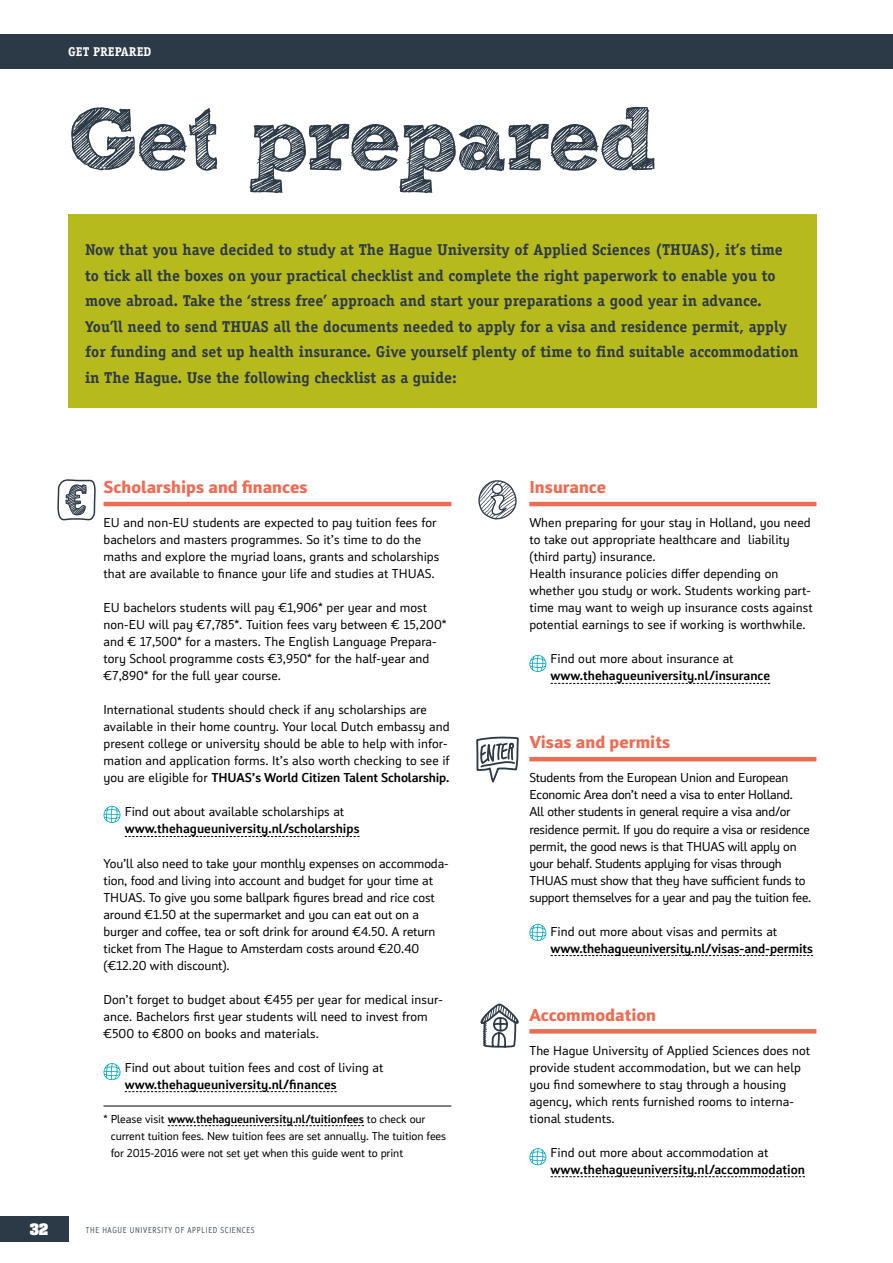
<style>
.page{position:relative;width:893px;height:1263px;background:#fff}
.page>*{position:absolute;margin:0;border:0;box-sizing:border-box;transform-origin:0 0}
.t1{font:700 90px "Sketch Block";letter-spacing:-.025em;color:#2c3946}
.t2{font:700 18px "Insider";color:#ed6c53}
.t3{font:700 15.75px/25.5px "Officina Serif Std";color:#2c3946}
.t4{font:13.5px/17px "Insider";color:#000}
.t5{font:13.5px/17px "Insider";letter-spacing:-.02em;color:#000}
.t6{font:500 13.5px "Insider";color:#000}
.t7{font:700 13.5px "Aachen Std";color:#fff}
.t8{font:700 12.75px "Officina Serif Std";color:#fff}
.t9{font:12px/17px "Insider";letter-spacing:-.01em;color:#000}
.t10{font:9px "Insider C Regular";letter-spacing:.075em;color:#4e5865}
.s1{font-weight:500}
</style>
<div class="page">
<div style="left:0;top:34px;width:893px;height:34px;background:#2c3946"></div>
<div style="left:0;top:1216px;width:68px;height:26px;background:#2c3946"></div>
<svg style="left:476px;top:736px;width:43px;height:47px"></svg>
<svg style="left:478px;top:480px;width:39px;height:39px"></svg>
<div style="left:68px;top:215px;width:748px;height:193px;background:#b6ba1d"></div>
<hr style="left:104px;top:502px;width:347px;height:4px;background:#ed6c53">
<svg style="left:125px;top:836px;width:235px;height:1px"></svg>
<svg style="left:125px;top:1091px;width:212px;height:1px"></svg>
<hr style="left:104px;top:1106px;width:347px;height:1px;background:#000">
<svg style="left:168px;top:1125px;width:196px;height:1px"></svg>
<svg style="left:104px;top:806px;width:16px;height:17px"></svg>
<svg style="left:104px;top:1063px;width:16px;height:17px"></svg>
<hr style="left:529px;top:757px;width:287px;height:4px;background:#ed6c53">
<svg style="left:551px;top:955px;width:262px;height:1px"></svg>
<svg style="left:529px;top:924px;width:17px;height:17px"></svg>
<hr style="left:529px;top:502px;width:287px;height:4px;background:#ed6c53">
<svg style="left:551px;top:683px;width:219px;height:1px"></svg>
<svg style="left:529px;top:655px;width:17px;height:17px"></svg>
<svg style="left:529px;top:1029px;width:287px;height:4px"></svg>
<svg style="left:551px;top:1176px;width:254px;height:1px"></svg>
<svg style="left:529px;top:1148px;width:17px;height:17px"></svg>
<svg style="left:57px;top:479px;width:39px;height:42px"></svg>
<svg style="left:480px;top:1003px;width:39px;height:45px"></svg>
<p class="t8" style="left:68px;top:43px;width:85px">GET PREPARED</p>
<h1 class="t1" style="left:68px;top:84px;width:591px">Get prepared</h1>
<p class="t3" style="left:85px;top:237px;width:715px">Now that you have decided to study at The Hague University of Applied Sciences (THUAS), it’s time to tick all the boxes on your practical checklist and complete the right paperwork to enable you to move abroad. Take the ‘stress free’ approach and start your preparations a good year in advance.<br>You’ll need to send THUAS all the documents needed to apply for a visa and residence permit, apply for funding and set up health insurance. Give yourself plenty of time to find suitable accommodation in The Hague. Use the following checklist as a guide:</p>
<h2 class="t2" style="left:104px;top:476px;width:206px">Scholarships and finances</h2>
<p class="t4" style="left:104px;top:514px;width:337px">EU and non-EU students are expected to pay tuition fees for bachelors and masters programmes. So it’s time to do the maths and explore the myriad loans, grants and scholarships that are available to finance your life and studies at THUAS.</p>
<p class="t4" style="left:104px;top:599px;width:345px">EU bachelors students will pay €1,906* per year and most non-EU will pay €7,785*. Tuition fees vary between € 15,200* and € 17,500* for a masters. The English Language Prepara&shy;tory School programme costs €3,950* for the half-year and €7,890* for the full year course.</p>
<p class="t4" style="left:104px;top:701px;width:348px">International students should check if any scholarships are available in their home country. Your local Dutch embassy and present college or university should be able to help with infor&shy;mation and application forms. It’s also worth checking to see if you are eligible for <span class="s1">THUAS’s World Citizen Talent Scholarship.</span></p>
<p class="t4" style="left:125px;top:803px;width:221px">Find out about available scholarships at</p>
<p class="t6" style="left:125px;top:821px;width:236px">www.thehagueuniversity.nl/scholarships</p>
<p class="t4" style="left:104px;top:854px;width:347px">You’ll also need to take your monthly expenses on accommoda&shy;tion, food and living into account and budget for your time at THUAS. To give you some ballpark figures bread and rice cost around €1.50 at the supermarket and you can eat out on a burger and coffee, tea or soft drink for around €4.50. A return ticket from The Hague to Amsterdam costs around €20.40 (€12.20 with discount).</p>
<p class="t4" style="left:104px;top:991px;width:341px">Don’t forget to budget about €455 per year for medical insur&shy;ance. Bachelors first year students will need to invest from €500 to €800 on books and materials.</p>
<p class="t4" style="left:125px;top:1059px;width:260px">Find out about tuition fees and cost of living at</p>
<p class="t6" style="left:125px;top:1076px;width:213px">www.thehagueuniversity.nl/finances</p>
<p class="t9" style="left:111px;top:1110px;width:337px;text-indent:-7px">* Please visit <span class="s1">www.thehagueuniversity.nl/tuitionfees</span> to check our current tuition fees. New tuition fees are set annually. The tuition fees for 2015-2016 were not set yet when this guide went to print</p>
<p class="t7" style="left:30px;top:1219px;width:20px">32</p>
<p class="t10" style="left:86px;top:1224px;width:170px">THE HAGUE UNIVERSITY OF APPLIED SCIENCES</p>
<h2 class="t2" style="left:529px;top:476px;width:78px">Insurance</h2>
<p class="t4" style="left:529px;top:514px;width:285px">When preparing for your stay in Holland, you need to take out appropriate healthcare and liability (third party) insurance.<br>Health insurance policies differ depending on whether you study or work. Students working part&shy;time may want to weigh up insurance costs against potential earnings to see if working is worthwhile.</p>
<p class="t4" style="left:551px;top:650px;width:184px">Find out more about insurance at</p>
<p class="t6" style="left:551px;top:668px;width:221px">www.thehagueuniversity.nl/insurance</p>
<h2 class="t2" style="left:529px;top:731px;width:142px">Visas and permits</h2>
<p class="t5" style="left:529px;top:769px;width:284px">Students from the European Union and European Economic Area don’t need a visa to enter Holland.<br>All other students in general require a visa and/or residence permit. If you do require a visa or residence permit, the good news is that THUAS will apply on your behalf. Students applying for visas through THUAS must show that they have sufficient funds to support themselves for a year and pay the tuition fee.</p>
<p class="t4" style="left:551px;top:922px;width:228px">Find out more about visas and permits at</p>
<p class="t6" style="left:551px;top:940px;width:264px">www.thehagueuniversity.nl/visas-and-permits</p>
<h2 class="t2" style="left:529px;top:1003px;width:128px">Accommodation</h2>
<p class="t4" style="left:529px;top:1042px;width:282px">The Hague University of Applied Sciences does not provide student accommodation, but we can help you find somewhere to stay through a housing agency, which rents furnished rooms to interna&shy;tional students.</p>
<p class="t4" style="left:551px;top:1144px;width:219px">Find out more about accommodation at</p>
<p class="t6" style="left:551px;top:1161px;width:256px">www.thehagueuniversity.nl/accommodation</p>
</div>
